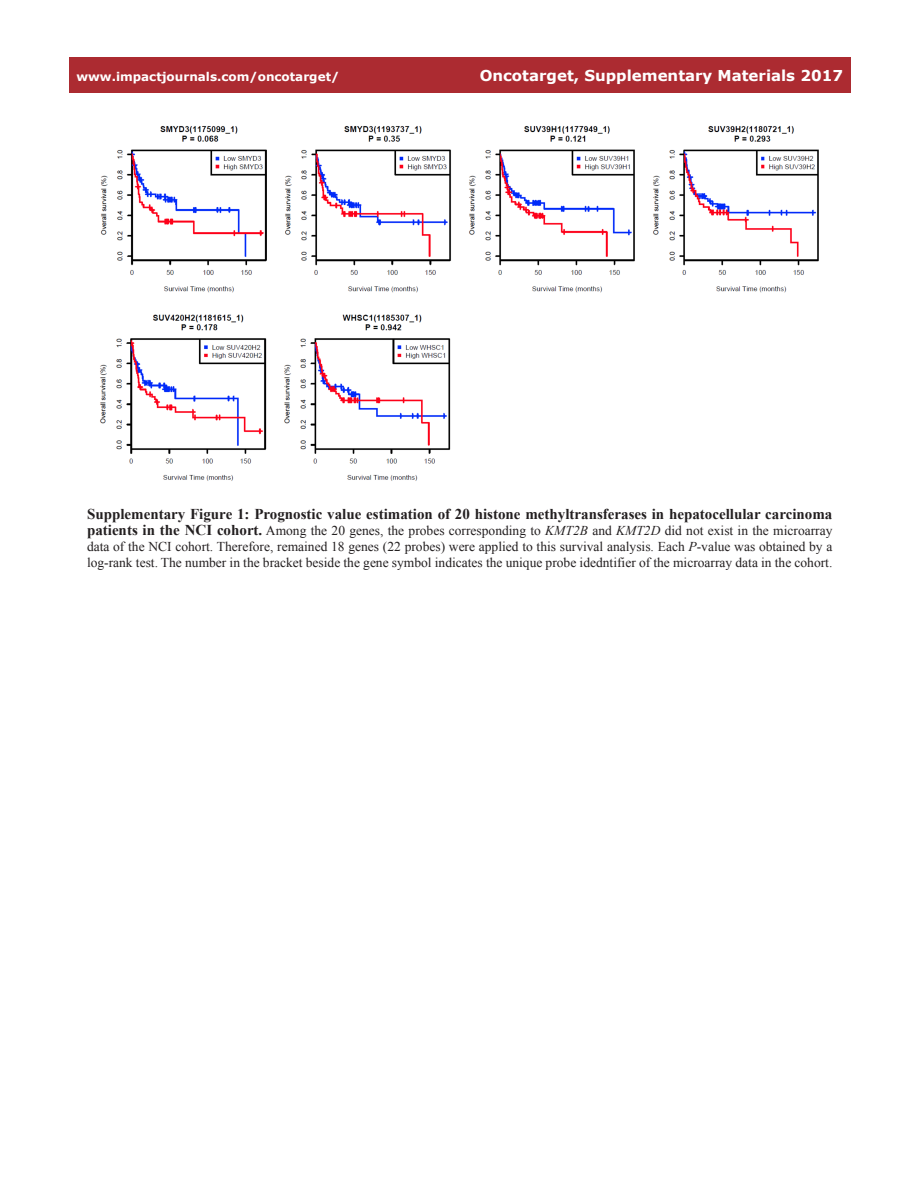
<style>
.page{position:relative;width:918px;height:1188px;background:#fff}
.page>*{position:absolute;margin:0;border:0;box-sizing:border-box;transform-origin:0 0}
.figuretext{font:700 15px "Times New Roman";color:#231f20}
.t1{font:700 15px "Verdana";color:#fff}
.figuretext-2{font:13.5px/16.2px "Times New Roman";color:#231f20;text-align:justify}
.t2{font:700 12px "Verdana";color:#fff}
.s1{font-weight:700;font-size:15px}
.s2{font-style:italic}
</style>
<div class="page">
<div style="left:69px;top:57px;width:781px;height:36px;background:#ac2b31"></div>
<img style="left:100px;top:126px;width:719px;height:355px">
<p class="t2" style="left:76px;top:68px;width:264px">www.impactjournals.com/oncotarget/</p>
<p class="t1" style="left:480px;top:65px;width:365px">Oncotarget, Supplementary Materials 2017</p>
<p class="figuretext" style="left:87px;top:503px;width:747px">Supplementary Figure 1: Prognostic value estimation of 20 histone methyltransferases in hepatocellular carcinoma</p>
<p class="figuretext-2" style="left:87px;top:522px;width:747px"><span class="s1">patients in the NCI cohort.</span> Among the 20 genes, the probes corresponding to <span class="s2">KMT2B</span> and <span class="s2">KMT2D</span> did not exist in the microarray data of the NCI cohort. Therefore, remained 18 genes (22 probes) were applied to this survival analysis. Each <span class="s2">P</span>-value was obtained by a log-rank test. The number in the bracket beside the gene symbol indicates the unique probe idedntifier of the microarray data in the cohort.</p>
</div>
